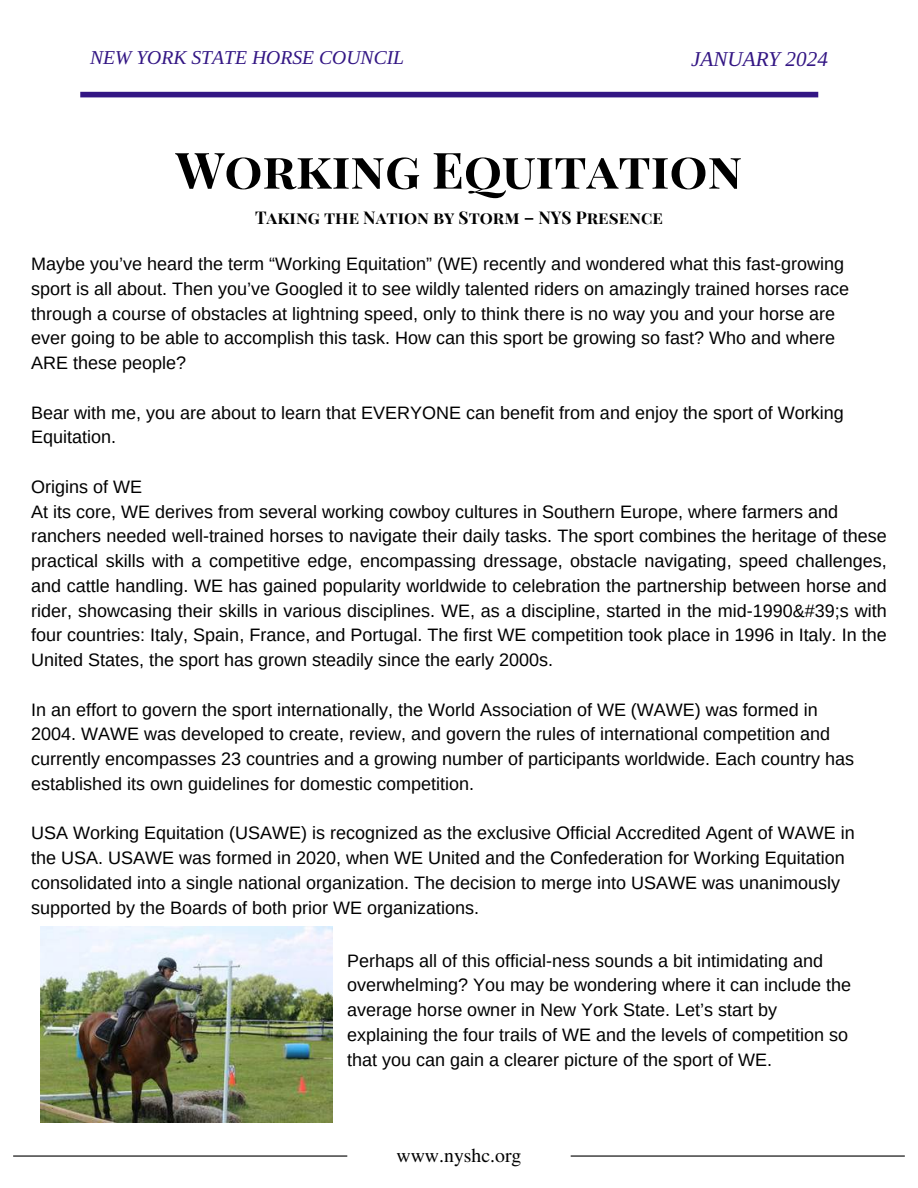
<style>
.page{position:relative;width:918px;height:1188px;background:#fff}
.page>*{position:absolute;margin:0;border:0;box-sizing:border-box;transform-origin:0 0}
.t1{font:700 50.25px "Playfair Display SC";color:#000}
.t2{font:italic 21.15px "Libra Serif Modern";color:#331684}
.t3{font:19.8px "Te X Gyre Termes";color:#000}
.t4{font:italic 19.65px "Libra Serif Modern";color:#331684}
.t5{font:18px/24.8px "Arimo";color:#000}
.t6{font:700 17.25px "Playfair Display SC";color:#000}
</style>
<div class="page">
<hr style="left:13px;top:1155px;width:334px;height:2px;background:#000">
<hr style="left:571px;top:1155px;width:334px;height:2px;background:#000">
<div style="left:80px;top:92px;width:738px;height:5px;background:#331684"></div>
<img style="left:40px;top:926px;width:293px;height:196px">
<p class="t4" style="left:90px;top:46px;width:316px">NEW YORK STATE HORSE COUNCIL</p>
<p class="t2" style="left:691px;top:47px;width:138px">JANUARY 2024</p>
<h1 class="t1" style="left:176px;top:134px;width:568px">Working Equitation</h1>
<p class="t6" style="left:255px;top:205px;width:409px">Taking the Nation by Storm – NYS Presence</p>
<p class="t5" style="left:31px;top:252px;width:819px">Maybe you’ve heard the term “Working Equitation” (WE) recently and wondered what this fast-growing sport is all about. Then you’ve Googled it to see wildly talented riders on amazingly trained horses race through a course of obstacles at lightning speed, only to think there is no way you and your horse are ever going to be able to accomplish this task. How can this sport be growing so fast? Who and where ARE these people?</p>
<p class="t5" style="left:31px;top:400px;width:814px">Bear with me, you are about to learn that EVERYONE can benefit from and enjoy the sport of Working<br>Equitation.</p>
<p class="t5" style="left:31px;top:474px;width:857px">Origins of WE<br>At its core, WE derives from several working cowboy cultures in Southern Europe, where farmers and ranchers needed well-trained horses to navigate their daily tasks. The sport combines the heritage of these practical skills with a competitive edge, encompassing dressage, obstacle navigating, speed challenges, and cattle handling. WE has gained popularity worldwide to celebration the partnership between horse and rider, showcasing their skills in various disciplines. WE, as a discipline, started in the mid-1990&amp;#39;s with four countries: Italy, Spain, France, and Portugal. The first WE competition took place in 1996 in Italy. In the United States, the sport has grown steadily since the early 2000s.</p>
<p class="t5" style="left:31px;top:697px;width:824px">In an effort to govern the sport internationally, the World Association of WE (WAWE) was formed in 2004. WAWE was developed to create, review, and govern the rules of international competition and currently encompasses 23 countries and a growing number of participants worldwide. Each country has established its own guidelines for domestic competition.</p>
<p class="t5" style="left:31px;top:821px;width:825px">USA Working Equitation (USAWE) is recognized as the exclusive Official Accredited Agent of WAWE in the USA. USAWE was formed in 2020, when WE United and the Confederation for Working Equitation consolidated into a single national organization. The decision to merge into USAWE was unanimously supported by the Boards of both prior WE organizations.</p>
<p class="t5" style="left:347px;top:948px;width:505px">Perhaps all of this official-ness sounds a bit intimidating and overwhelming? You may be wondering where it can include the average horse owner in New York State. Let’s start by explaining the four trails of WE and the levels of competition so that you can gain a clearer picture of the sport of WE.</p>
<p class="t3" style="left:396px;top:1142px;width:127px">www.nyshc.org</p>
</div>
